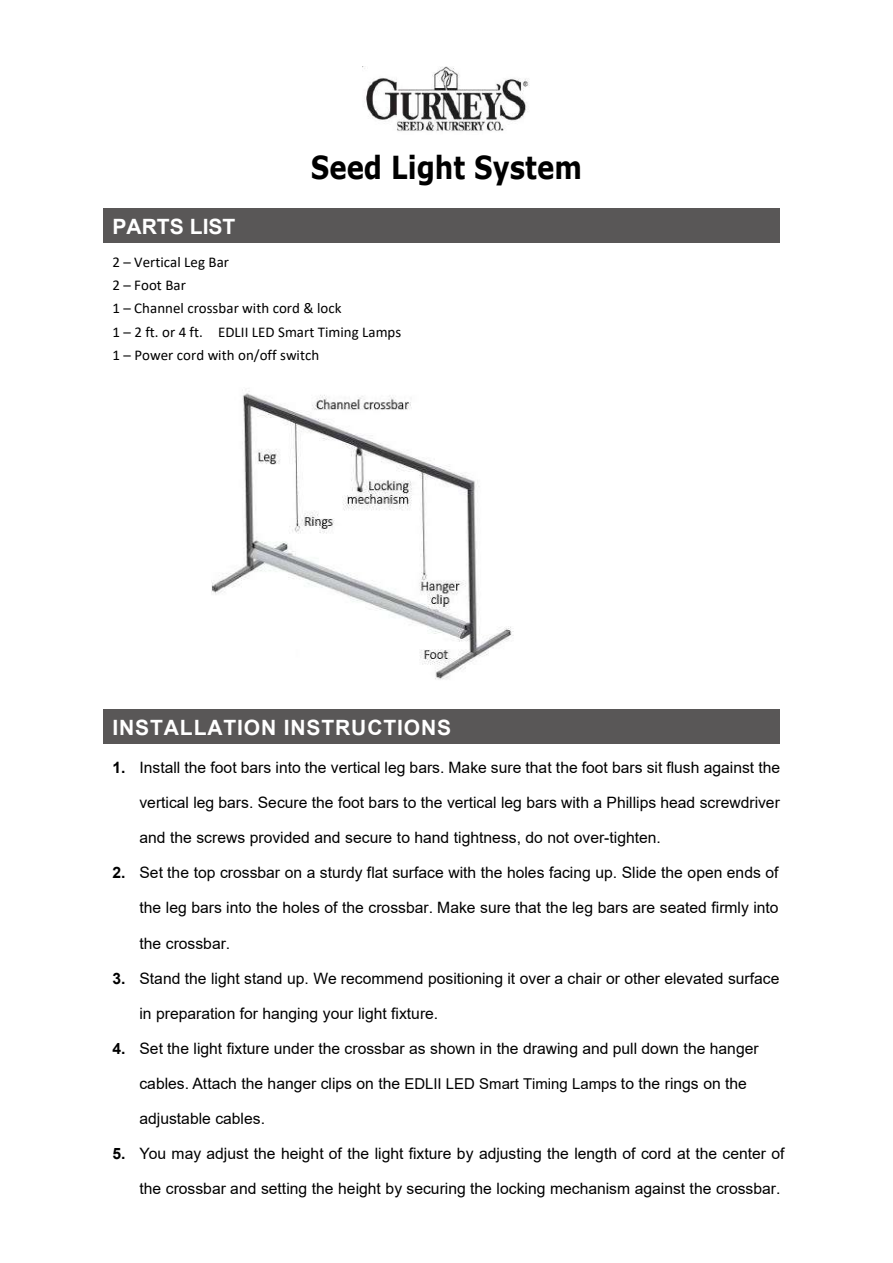
<style>
.page{position:relative;width:893px;height:1263px;background:#fff}
.page>*{position:absolute;margin:0;border:0;box-sizing:border-box;transform-origin:0 0}
.t1{font:700 31.65px "Verdana";color:#000;scale:.82 1}
.t2{font:700 21.15px "Arial";letter-spacing:.04em;color:#fff}
.t3{font:700 21.15px "Arial";color:#fff}
.t4{font:15.6px "Arial";color:#000}
.t5{font:14.85px/23.4px "Calibri";color:#000}
.s1{font-weight:700}
.s2{font-style:inherit}
.s3{font-size:14.85px}
</style>
<div class="page">
<div style="left:103px;top:209px;width:677px;height:34px;background:#595757"></div>
<div style="left:103px;top:709px;width:677px;height:34px;background:#595757"></div>
<img style="left:362px;top:66px;width:168px;height:65px">
<img style="left:212px;top:391px;width:302px;height:289px">
<h1 class="t1" style="left:311px;top:145px;width:332px">Seed Light System</h1>
<h2 class="t3" style="left:112px;top:212px;width:124px">PARTS LIST</h2>
<p class="t5" style="left:112px;top:250px;width:290px">2 – Vertical Leg Bar<br>2 – Foot Bar<br>1 – Channel crossbar with cord &amp; lock<br>1 – 2 ft. or 4 ft. EDLII LED Smart Timing Lamps<br>1 – Power cord with on/off switch</p>
<h2 class="t2" style="left:112px;top:712px;width:340px">INSTALLATION INSTRUCTIONS</h2>
<p class="t4" style="left:112px;top:757px;width:669px"><span class="s1">1.</span> Install the foot bars into the vertical leg bars. Make sure that the foot bars sit flush against the</p>
<p class="t4" style="left:139px;top:792px;width:642px">vertical leg bars. Secure the foot bars to the vertical leg bars with a Phillips head screwdriver</p>
<p class="t4" style="left:139px;top:827px;width:523px">and the screws provided and secure to hand tightness, do not over-tighten.</p>
<p class="t4" style="left:112px;top:862px;width:668px"><span class="s1">2.</span> Set the top crossbar on a sturdy flat surface with the holes facing up. Slide the open ends of</p>
<p class="t4" style="left:139px;top:897px;width:641px">the leg bars into the holes of the crossbar. Make sure that the leg bars are seated firmly into</p>
<p class="t4" style="left:139px;top:932px;width:92px">the crossbar.</p>
<p class="t4" style="left:112px;top:967px;width:669px"><span class="s1">3.</span> Stand the light stand up. We recommend positioning it over a chair or other elevated surface</p>
<p class="t4" style="left:139px;top:1002px;width:300px">in preparation for hanging your light fixture.</p>
<p class="t4" style="left:112px;top:1038px;width:648px"><span class="s1">4.</span> Set the light fixture under the crossbar as shown in <span class="s2">the drawing</span> and pull down the hanger</p>
<p class="t4" style="left:139px;top:1073px;width:609px">cables. Attach the hanger clips on the <span class="s3">EDLII LED Smart Timing Lamps</span> to the rings on the</p>
<p class="t4" style="left:139px;top:1108px;width:127px">adjustable cables.</p>
<p class="t4" style="left:112px;top:1143px;width:674px"><span class="s1">5.</span> You may adjust the height of the light fixture by adjusting the length of cord at the center of</p>
<p class="t4" style="left:139px;top:1178px;width:642px">the crossbar and setting the height by securing the locking mechanism against the crossbar.</p>
</div>
